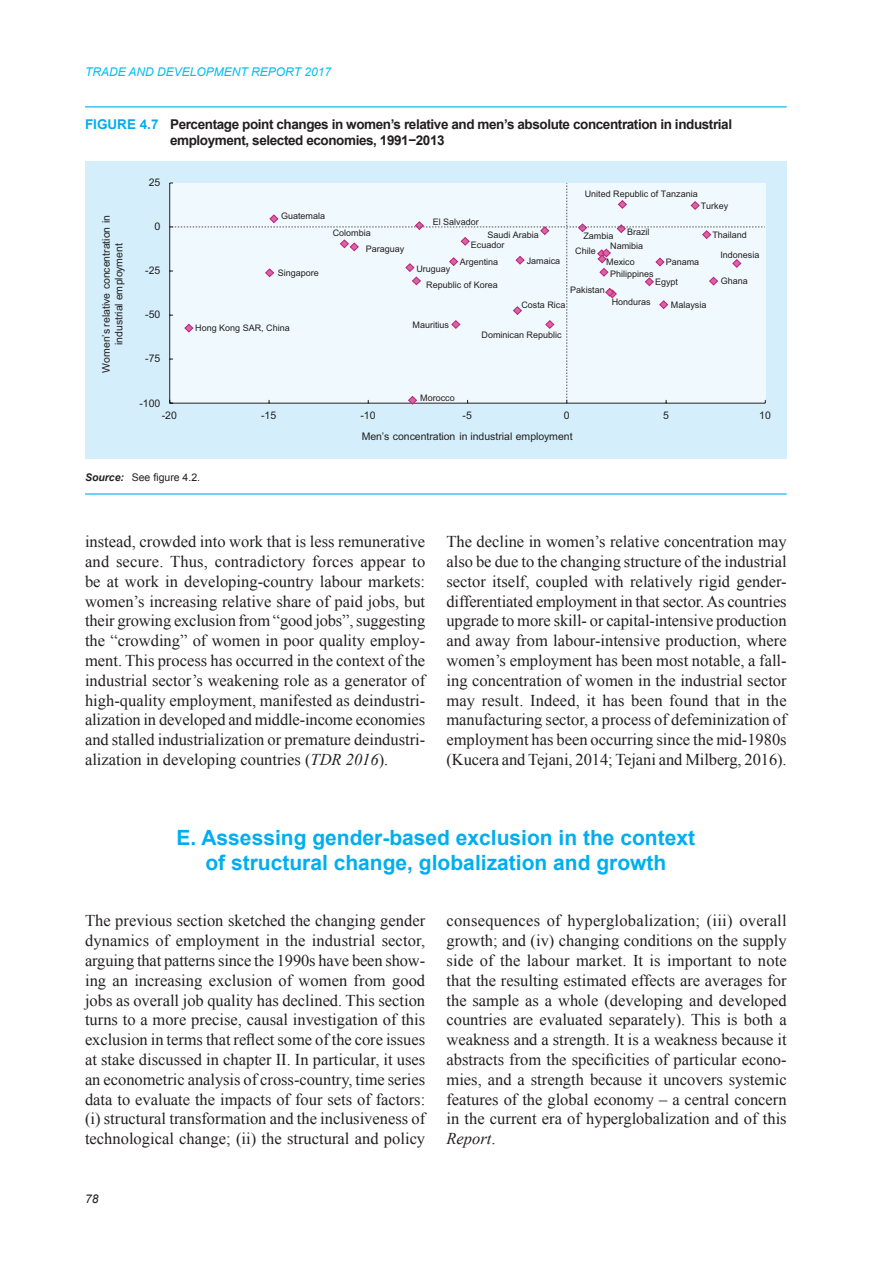
<style>
.page{position:relative;width:893px;height:1263px;background:#fff}
.page>*{position:absolute;margin:0;border:0;box-sizing:border-box;transform-origin:0 0}
.Section-title{font:700 21px/25.2px "Arial";color:#00aeef;text-align:center}
.body_text{font:16.5px/19.8px "Times New Roman";color:#231f20;text-align:justify}
.chart_title{font:700 13.5px/16.2px "Arial";letter-spacing:-.03em;color:#231f20}
.t1{font:italic 12px "Arial";color:#01bdf2}
.t2{font:italic 12px "Arial";color:#231f20}
.chart_source{font:10.5px/12.6px "Arial";letter-spacing:-.005em;color:#231f20;text-align:center}
.t3{font:9px "Arial";color:#231f20}
.s1{color:#00aeef}
.s2{font-weight:700;font-style:italic}
.s3{font-style:italic}
</style>
<div class="page">
<hr style="left:85px;top:106px;width:702px;height:1px;background:#00aeef">
<hr style="left:85px;top:493px;width:702px;height:2px;background:#00aeef">
<div style="left:85px;top:162px;width:702px;height:297px;background:#d4effb"></div>
<div style="left:169px;top:183px;width:597px;height:222px;background:#f0f9fd"></div>
<p class="t1" style="left:85px;top:64px;width:248px">TRADE AND DEVELOPMENT REPORT 2017</p>
<p class="chart_title" style="left:170px;top:116px;width:563px;text-indent:-85px"><span class="s1">FIGURE 4.7</span> Percentage point changes in women’s relative and men’s absolute concentration in industrial employment, selected economies, 1991−2013</p>
<p class="chart_source" style="left:100px;top:373px;width:160px;rotate:-90deg">Women’s relative concentration in industrial employment</p>
<p class="chart_source" style="left:149px;top:176px;width:13px">25</p>
<p class="chart_source" style="left:154px;top:220px;width:8px">0</p>
<p class="chart_source" style="left:145px;top:264px;width:17px">-25</p>
<p class="chart_source" style="left:145px;top:309px;width:17px">-50</p>
<p class="chart_source" style="left:145px;top:353px;width:17px">-75</p>
<p class="chart_source" style="left:139px;top:397px;width:23px">-100</p>
<p class="t3" style="left:281px;top:210px;width:46px">Guatemala</p>
<p class="t3" style="left:278px;top:267px;width:43px">Singapore</p>
<p class="t3" style="left:333px;top:227px;width:40px">Colombia</p>
<p class="t3" style="left:366px;top:243px;width:40px">Paraguay</p>
<p class="t3" style="left:195px;top:322px;width:96px">Hong Kong SAR, China</p>
<p class="t3" style="left:585px;top:188px;width:115px">United Republic of Tanzania</p>
<p class="t3" style="left:701px;top:200px;width:29px">Turkey</p>
<p class="t3" style="left:433px;top:216px;width:48px">El Salvador</p>
<p class="t3" style="left:487px;top:228px;width:53px">Saudi Arabia</p>
<p class="t3" style="left:583px;top:230px;width:32px">Zambia</p>
<p class="t3" style="left:627px;top:226px;width:24px">Brazil</p>
<p class="t3" style="left:712px;top:229px;width:36px">Thailand</p>
<p class="t3" style="left:416px;top:263px;width:36px">Uruguay</p>
<p class="t3" style="left:471px;top:239px;width:35px">Ecuador</p>
<p class="t3" style="left:460px;top:256px;width:40px">Argentina</p>
<p class="t3" style="left:426px;top:279px;width:73px">Republic of Korea</p>
<p class="t3" style="left:527px;top:254px;width:35px">Jamaica</p>
<p class="t3" style="left:575px;top:245px;width:22px">Chile</p>
<p class="t3" style="left:610px;top:240px;width:35px">Namibia</p>
<p class="t3" style="left:606px;top:256px;width:30px">Mexico</p>
<p class="t3" style="left:666px;top:256px;width:35px">Panama</p>
<p class="t3" style="left:610px;top:268px;width:45px">Philippines</p>
<p class="t3" style="left:655px;top:276px;width:25px">Egypt</p>
<p class="t3" style="left:570px;top:284px;width:36px">Pakistan</p>
<p class="t3" style="left:720px;top:249px;width:41px">Indonesia</p>
<p class="t3" style="left:721px;top:275px;width:29px">Ghana</p>
<p class="t3" style="left:412px;top:319px;width:38px">Mauritius</p>
<p class="t3" style="left:521px;top:299px;width:46px">Costa Rica</p>
<p class="t3" style="left:482px;top:329px;width:82px">Dominican Republic</p>
<p class="t3" style="left:612px;top:296px;width:41px">Honduras</p>
<p class="t3" style="left:671px;top:299px;width:37px">Malaysia</p>
<p class="t3" style="left:420px;top:392px;width:36px">Morocco</p>
<p class="chart_source" style="left:162px;top:409px;width:17px">-20</p>
<p class="chart_source" style="left:261px;top:409px;width:17px">-15</p>
<p class="chart_source" style="left:360px;top:409px;width:17px">-10</p>
<p class="chart_source" style="left:463px;top:409px;width:11px">-5</p>
<p class="chart_source" style="left:564px;top:409px;width:7px">0</p>
<p class="chart_source" style="left:663px;top:409px;width:7px">5</p>
<p class="chart_source" style="left:759px;top:409px;width:13px">10</p>
<p class="chart_source" style="left:362px;top:430px;width:212px">Men’s concentration in industrial employment</p>
<p class="chart_source" style="left:85px;top:471px;width:117px"><span class="s2">Source:</span> See figure 4.2.</p>
<p class="body_text" style="left:85px;top:532px;width:342px">instead, crowded into work that is less remunerative and secure. Thus, contradictory forces appear to be at work in developing-country labour markets: women’s increasing relative share of paid jobs, but their growing exclusion from “good jobs”, suggesting the “crowding” of women in poor quality employ&shy;ment. This process has occurred in the context of the industrial sector’s weakening role as a generator of high-quality employment, manifested as deindustri&shy;alization in developed and middle-income economies and stalled industrialization or premature deindustri&shy;alization in developing countries (<span class="s3">TDR 2016</span>).</p>
<p class="body_text" style="left:446px;top:532px;width:342px">The decline in women’s relative concentration may also be due to the changing structure of the industrial sector itself, coupled with relatively rigid gender&shy;differentiated employment in that sector.As countries upgrade to more skill- or capital-intensive production and away from labour-intensive production, where women’s employment has been most notable, a fall&shy;ing concentration of women in the industrial sector may result. Indeed, it has been found that in the manufacturing sector, a process of defeminization of employment has been occurring since the mid-1980s (Kucera and Tejani, 2014; Tejani and Milberg, 2016).</p>
<p class="Section-title" style="left:177px;top:825px;width:520px">E. Assessing gender-based exclusion in the context of structural change, globalization and growth</p>
<p class="body_text" style="left:85px;top:911px;width:342px">The previous section sketched the changing gender dynamics of employment in the industrial sector, arguing that patterns since the 1990s have been show&shy;ing an increasing exclusion of women from good jobs as overall job quality has declined. This section turns to a more precise, causal investigation of this exclusion in terms that reflect some of the core issues at stake discussed in chapter II. In particular, it uses an econometric analysis of cross-country, time series data to evaluate the impacts of four sets of factors: (i) structural transformation and the inclusiveness of technological change; (ii) the structural and policy</p>
<p class="body_text" style="left:446px;top:911px;width:342px">consequences of hyperglobalization; (iii) overall growth; and (iv) changing conditions on the supply side of the labour market. It is important to note that the resulting estimated effects are averages for the sample as a whole (developing and developed countries are evaluated separately). This is both a weakness and a strength. It is a weakness because it abstracts from the specificities of particular econo&shy;mies, and a strength because it uncovers systemic features of the global economy – a central concern in the current era of hyperglobalization and of this <span class="s3">Report</span>.</p>
<p class="t2" style="left:85px;top:1191px;width:15px">78</p>
</div>
